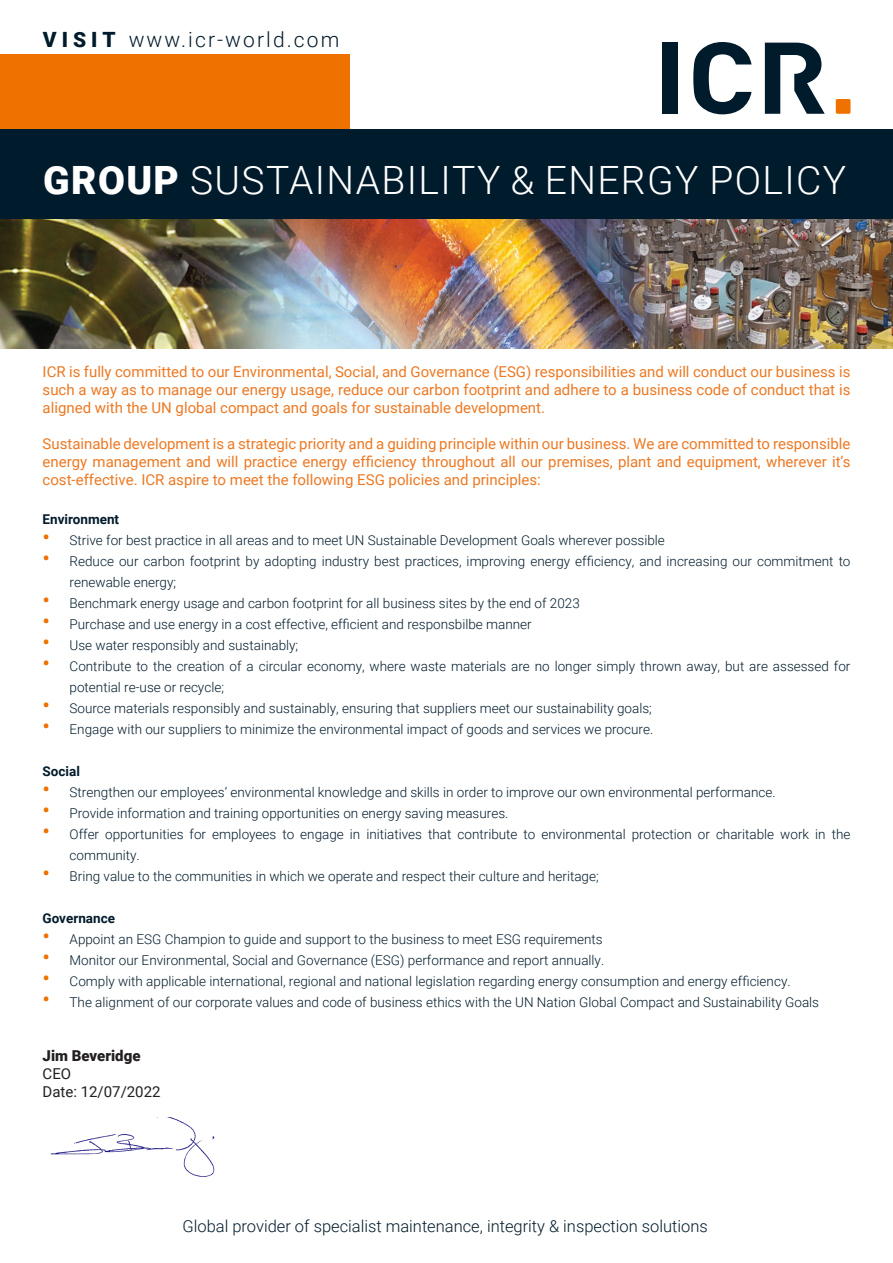
<style>
.page{position:relative;width:893px;height:1263px;background:#fff}
.page>*{position:absolute;margin:0;border:0;box-sizing:border-box;transform-origin:0 0}
.t1{font:300 39px "Roboto";letter-spacing:.035em;color:#fff}
.t2{font:300 21px "Roboto";letter-spacing:.1em;color:#001b2b}
.t3{font:300 16.5px "Roboto";color:#001b2b}
.t4{font:15px/18px "Roboto";color:#ec7923;text-align:justify}
.t5{font:15px "Roboto";color:#231f20}
.t6{font:900 15px "Roboto";color:#231f20}
.t7{font:300 13.5px/21px "Roboto";color:#001b2b}
.t8{font:700 13.5px "Roboto";color:#001b2b}
.s1{font-weight:900}
.s2{font-weight:400;font-size:22.5px;color:#ef7100}
</style>
<div class="page">
<div style="left:0;top:54px;width:349px;height:75px;background:#ef7100"></div>
<div style="left:662px;top:43px;width:16px;height:71px;background:#001b2b"></div>
<svg style="left:693px;top:42px;width:58px;height:72px"></svg>
<svg style="left:765px;top:43px;width:60px;height:71px"></svg>
<div style="left:836px;top:99px;width:14px;height:15px;background:#ef7100;border-radius:2px"></div>
<div style="left:0;top:129px;width:893px;height:90px;background:#001b2b"></div>
<img style="left:0;top:219px;width:893px;height:130px">
<img style="left:50px;top:1118px;width:165px;height:59px">
<p class="t2" style="left:43px;top:25px;width:298px"><span class="s1">VISIT</span> www.icr-world.com</p>
<p class="t1" style="left:43px;top:153px;width:804px"><span class="s1">GROUP</span> SUSTAINABILITY &amp; ENERGY POLICY</p>
<p class="t4" style="left:43px;top:362px;width:809px">ICR is fully committed to our Environmental, Social, and Governance (ESG) responsibilities and will conduct our business is such a way as to manage our energy usage, reduce our carbon footprint and adhere to a business code of conduct that is aligned with the UN global compact and goals for sustainable development.</p>
<p class="t4" style="left:43px;top:434px;width:809px">Sustainable development is a strategic priority and a guiding principle within our business. We are committed to responsible energy management and will practice energy efficiency throughout all our premises, plant and equipment, wherever it’s cost-effective. ICR aspire to meet the following ESG policies and principles:</p>
<p class="t8" style="left:43px;top:510px;width:78px">Environment</p>
<p class="t7" style="left:43px;top:529px;width:624px"><span class="s2">•</span> Strive for best practice in all areas and to meet UN Sustainable Development Goals wherever possible</p>
<p class="t7" style="left:70px;top:550px;width:782px;text-indent:-27px"><span class="s2">•</span> Reduce our carbon footprint by adopting industry best practices, improving energy efficiency, and increasing our commitment to renewable energy;</p>
<p class="t7" style="left:43px;top:592px;width:539px"><span class="s2">•</span> Benchmark energy usage and carbon footprint for all business sites by the end of 2023</p>
<p class="t7" style="left:43px;top:613px;width:491px"><span class="s2">•</span> Purchase and use energy in a cost effective, efficient and responsbilbe manner</p>
<p class="t7" style="left:43px;top:634px;width:257px"><span class="s2">•</span> Use water responsibly and sustainably;</p>
<p class="t7" style="left:70px;top:655px;width:782px;text-indent:-27px"><span class="s2">•</span> Contribute to the creation of a circular economy, where waste materials are no longer simply thrown away, but are assessed for potential re-use or recycle;</p>
<p class="t7" style="left:43px;top:697px;width:611px"><span class="s2">•</span> Source materials responsibly and sustainably, ensuring that suppliers meet our sustainability goals;</p>
<p class="t7" style="left:43px;top:718px;width:612px"><span class="s2">•</span> Engage with our suppliers to minimize the environmental impact of goods and services we procure.</p>
<p class="t8" style="left:43px;top:762px;width:39px">Social</p>
<p class="t7" style="left:43px;top:781px;width:734px"><span class="s2">•</span> Strengthen our employees’ environmental knowledge and skills in order to improve our own environmental performance.</p>
<p class="t7" style="left:43px;top:802px;width:467px"><span class="s2">•</span> Provide information and training opportunities on energy saving measures.</p>
<p class="t7" style="left:70px;top:823px;width:782px;text-indent:-27px"><span class="s2">•</span> Offer opportunities for employees to engage in initiatives that contribute to environmental protection or charitable work in the community.</p>
<p class="t7" style="left:43px;top:865px;width:558px"><span class="s2">•</span> Bring value to the communities in which we operate and respect their culture and heritage;</p>
<p class="t8" style="left:43px;top:909px;width:74px">Governance</p>
<p class="t7" style="left:43px;top:928px;width:562px"><span class="s2">•</span> Appoint an ESG Champion to guide and support to the business to meet ESG requirements</p>
<p class="t7" style="left:43px;top:949px;width:563px"><span class="s2">•</span> Monitor our Environmental, Social and Governance (ESG) performance and report annually.</p>
<p class="t7" style="left:43px;top:970px;width:749px"><span class="s2">•</span> Comply with applicable international, regional and national legislation regarding energy consumption and energy efficiency.</p>
<p class="t7" style="left:43px;top:991px;width:778px"><span class="s2">•</span> The alignment of our corporate values and code of business ethics with the UN Nation Global Compact and Sustainability Goals</p>
<p class="t6" style="left:43px;top:1045px;width:99px">Jim Beveridge</p>
<p class="t5" style="left:43px;top:1063px;width:30px">CEO</p>
<p class="t5" style="left:43px;top:1081px;width:120px">Date: 12/07/2022</p>
<p class="t3" style="left:182px;top:1215px;width:527px">Global provider of specialist maintenance, integrity &amp; inspection solutions</p>
</div>
